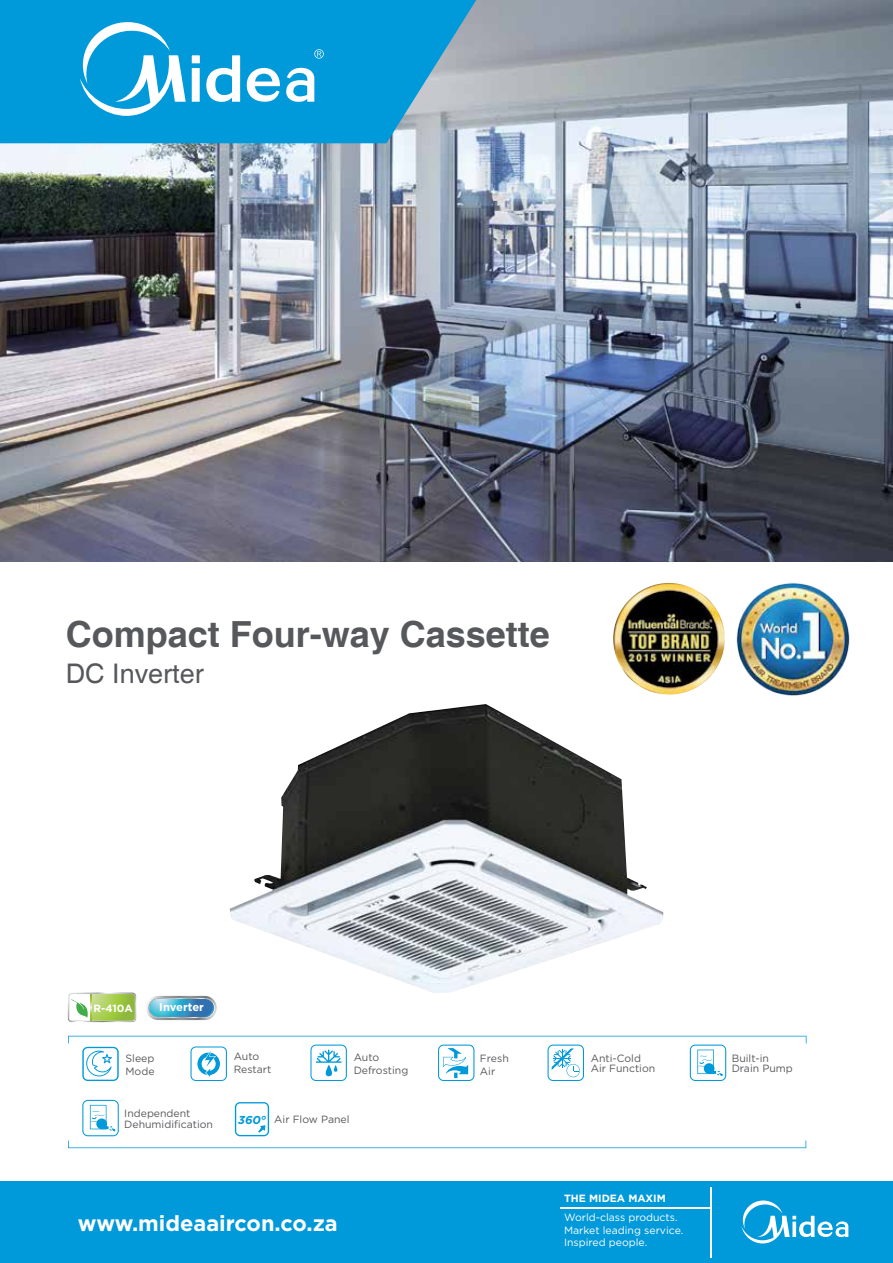
<style>
.page{position:relative;width:893px;height:1263px;background:#fff}
.page>*{position:absolute;margin:0;border:0;box-sizing:border-box;transform-origin:0 0}
.t1{font:700 36px "Helvetica";color:#57585b}
.t2{font:27px "Helvetica";color:#57585b}
.t3{font:700 21.75px "Gotham";color:#fff}
.t4{font:700 11.25px "Gotham";color:#fff}
.t5{font:10.5px/12.6px "Gotham";color:#57585b}
.t6{font:10.5px/12.6px "Gotham";color:#fff}
.t7{font:700 10.5px "Gotham";color:#fff}
.s1{font-weight:700;font-style:italic;font-size:11.55px;color:#0099da}
</style>
<div class="page">
<svg style="left:146px;top:996px;width:71px;height:24px"></svg>
<img style="left:149px;top:999px;width:65px;height:18px;border-radius:9px">
<img style="left:203px;top:1000px;width:11px;height:17px">
<img style="left:0;top:0;width:893px;height:561px">
<svg style="left:68px;top:992px;width:68px;height:30px"></svg>
<svg style="left:0;top:0;width:476px;height:143px;background:#1a9ed6"></svg>
<svg style="left:80px;top:22px;width:244px;height:94px"></svg>
<img style="left:736px;top:582px;width:114px;height:114px">
<img style="left:613px;top:583px;width:112px;height:112px;border-radius:56px">
<img style="left:230px;top:704px;width:434px;height:289px">
<svg style="left:68px;top:1036px;width:738px;height:45px"></svg>
<svg style="left:68px;top:1100px;width:738px;height:48px"></svg>
<div style="left:0;top:1181px;width:893px;height:82px;background:#0099da"></div>
<hr style="left:710px;top:1187px;width:1px;height:70px;background:#fff">
<hr style="left:560px;top:1207px;width:151px;height:2px;background:#fff">
<svg style="left:741px;top:1200px;width:107px;height:43px"></svg>
<h1 class="t1" style="left:66px;top:612px;width:486px">Compact Four-way Cassette</h1>
<h2 class="t2" style="left:66px;top:658px;width:140px">DC Inverter</h2>
<p class="t7" style="left:94px;top:1001px;width:41px">R-410A</p>
<p class="t4" style="left:159px;top:1000px;width:46px">Inverter</p>
<p class="t5" style="left:126px;top:1052px;width:31px">Sleep<br>Mode</p>
<p class="t5" style="left:234px;top:1050px;width:39px">Auto<br>Restart</p>
<p class="t5" style="left:354px;top:1051px;width:56px">Auto<br>Defrosting</p>
<p class="t5" style="left:480px;top:1052px;width:30px">Fresh<br>Air</p>
<p class="t5" style="left:124px;top:1107px;width:90px;line-height:10.8px">Independent<br>Dehumidification</p>
<p class="t5" style="left:238px;top:1113px;width:113px"><span class="s1">360°</span> Air Flow Panel</p>
<h3 class="t3" style="left:78px;top:1208px;width:261px">www.mideaaircon.co.za</h3>
<p class="t5" style="left:591px;top:1052px;width:66px;line-height:10.8px">Anti-Cold<br>Air Function</p>
<p class="t5" style="left:732px;top:1052px;width:63px;line-height:10.8px">Built-in<br>Drain Pump</p>
<p class="t7" style="left:564px;top:1191px;width:103px">THE MIDEA MAXIM</p>
<p class="t6" style="left:564px;top:1211px;width:121px">World-class products.<br>Market leading service.<br>Inspired people.</p>
</div>
